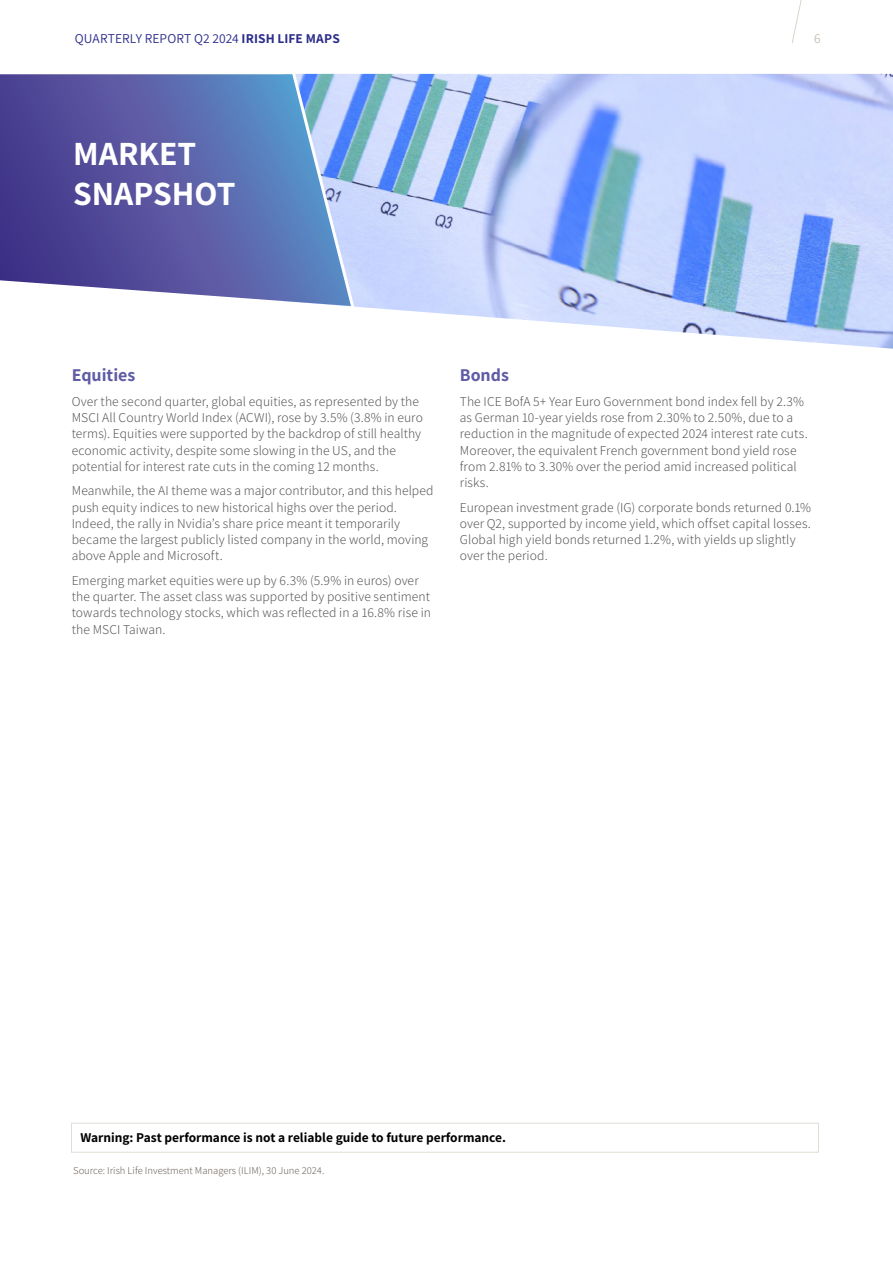
<style>
.page{position:relative;width:893px;height:1263px;background:#fff}
.page>*{position:absolute;margin:0;border:0;box-sizing:border-box;transform-origin:0 0}
.t1{font:700 33.9px/40.7px "Assistant";color:#fff}
.t2{font:700 18px "Assistant";color:#5f5ba5}
.t3{font:300 13.5px/16.2px "Assistant";letter-spacing:.005em;color:#575756}
.t4{font:700 13.5px "Assistant";color:#000}
.t5{font:13.5px "Assistant";letter-spacing:.005em;color:#2c2d8b}
.t6{font:300 13.5px "Assistant";color:#b9ae99}
.t7{font:300 10.5px "Assistant";color:#6e6259}
.s1{font-weight:700}
</style>
<div class="page">
<svg style="left:792px;top:0;width:10px;height:43px"></svg>
<img style="left:357px;top:74px;width:536px;height:275px">
<svg style="left:0;top:74px;width:290px;height:228px;background:#5d61a7"></svg>
<svg style="left:290px;top:73px;width:67px;height:234px;background:#85a9db"></svg>
<div style="left:71px;top:1123px;width:748px;height:29px;border:1px solid #e1ddd5"></div>
<p class="t5" style="left:75px;top:29px;width:266px">QUARTERLY REPORT Q2 2024 <span class="s1">IRISH LIFE MAPS</span></p>
<p class="t6" style="left:814px;top:29px;width:8px">6</p>
<h1 class="t1" style="left:73px;top:131px;width:164px">MARKET<br>SNAPSHOT</h1>
<h2 class="t2" style="left:72px;top:363px;width:65px">Equities</h2>
<p class="t3" style="left:72px;top:393px;width:353px">Over the second quarter, global equities, as represented by the MSCI All Country World Index (ACWI), rose by 3.5% (3.8% in euro terms). Equities were supported by the backdrop of still healthy economic activity, despite some slowing in the US, and the potential for interest rate cuts in the coming 12 months.</p>
<p class="t3" style="left:72px;top:482px;width:363px">Meanwhile, the AI theme was a major contributor, and this helped push equity indices to new historical highs over the period.<br>Indeed, the rally in Nvidia’s share price meant it temporarily became the largest publicly listed company in the world, moving above Apple and Microsoft.</p>
<p class="t3" style="left:72px;top:572px;width:361px">Emerging market equities were up by 6.3% (5.9% in euros) over the quarter. The asset class was supported by positive sentiment towards technology stocks, which was reflected in a 16.8% rise in the MSCI Taiwan.</p>
<h2 class="t2" style="left:460px;top:363px;width:51px">Bonds</h2>
<p class="t3" style="left:460px;top:393px;width:349px">The ICE BofA 5+ Year Euro Government bond index fell by 2.3% as German 10-year yields rose from 2.30% to 2.50%, due to a reduction in the magnitude of expected 2024 interest rate cuts.<br>Moreover, the equivalent French government bond yield rose from 2.81% to 3.30% over the period amid increased political risks.</p>
<p class="t3" style="left:460px;top:498px;width:353px">European investment grade (IG) corporate bonds returned 0.1% over Q2, supported by income yield, which offset capital losses.<br>Global high yield bonds returned 1.2%, with yields up slightly over the period.</p>
<p class="t4" style="left:80px;top:1129px;width:427px">Warning: Past performance is not a reliable guide to future performance.</p>
<p class="t7" style="left:73px;top:1163px;width:253px">Source: Irish Life Investment Managers (ILIM), 30 June 2024.</p>
</div>
